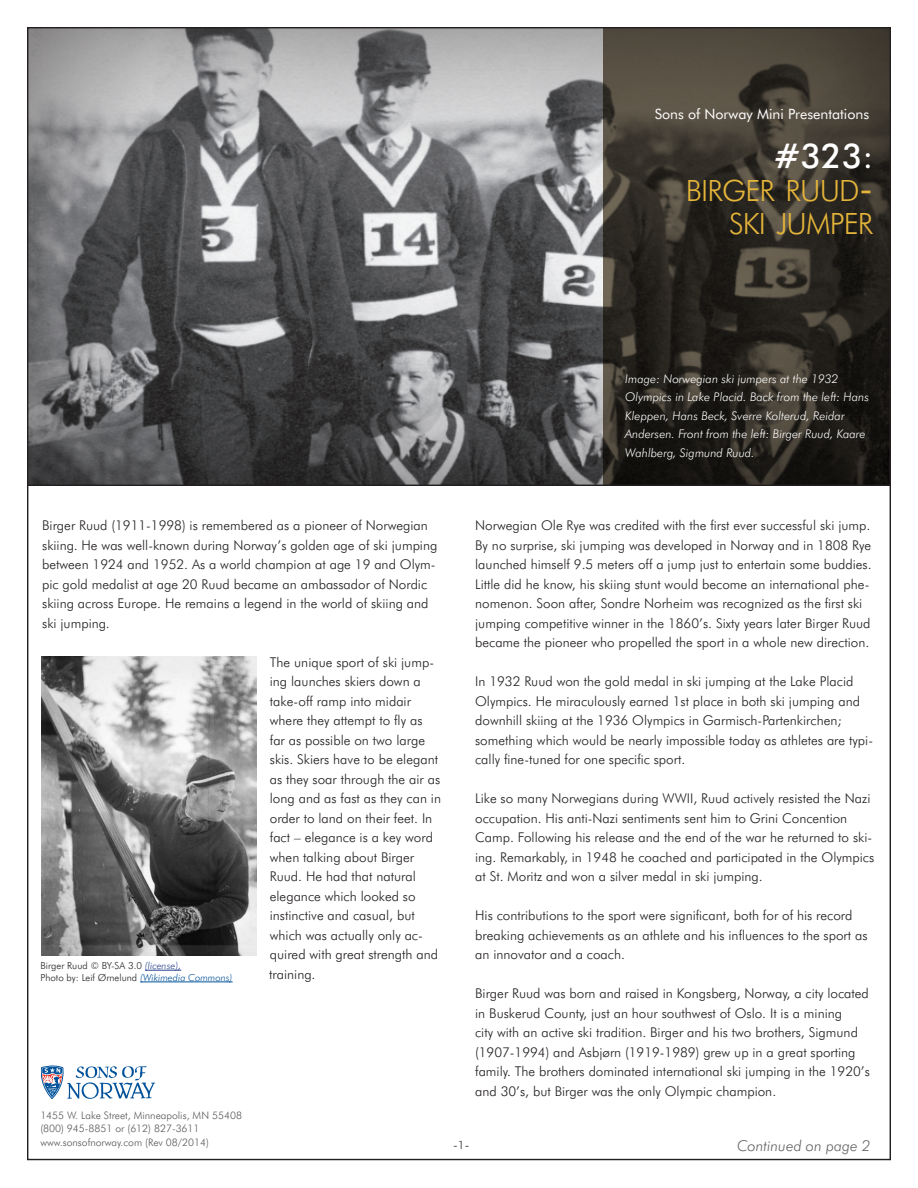
<style>
.page{position:relative;width:918px;height:1188px;background:#fff}
.page>*{position:absolute;margin:0;border:0;box-sizing:border-box;transform-origin:0 0}
.t1{font:500 34.2px "Futura BT";color:#fff}
.t2{font:300 29.4px "Futura BT";letter-spacing:-.03em;color:#e5b53a}
.t3{font:italic 300 15px "Futura BT";color:#636366}
.t4{font:14.25px "Futura BT";color:#fff}
.t5{font:300 13.5px/19.5px "Futura BT";color:#231f20}
.t6{font:italic 300 12px/18.5px "Futura BT";color:#fff}
.t7{font:500 11.4px "Futura BT";color:#6c6d70}
.t8{font:300 10.35px "Futura BT";color:#57585a}
.t9{font:300 9.75px/11.7px "Futura BT";color:#231f20}
.s1{font-weight:400}
.s2{font-size:42px}
.s3{font-style:italic;color:#253f8e}
.s4{font-style:italic;color:#01529a}
</style>
<div class="page">
<div style="left:27px;top:27px;width:864px;height:458px;background:#231f20;opacity:.75"></div>
<svg style="left:603px;top:29px;width:286px;height:456px;background:#332f28"></svg>
<svg style="left:41px;top:1066px;width:114px;height:33px"></svg>
<hr style="left:28px;top:485px;width:863px;height:1px;background:#231f20">
<hr style="left:145px;top:970px;width:36px;height:1px;background:#253f8e">
<hr style="left:140px;top:982px;width:93px;height:1px;background:#01529a">
<img style="left:42px;top:657px;width:214px;height:299px">
<p class="t4" style="left:655px;top:105px;width:216px">Sons of Norway Mini Presentations</p>
<p class="t1" style="left:774px;top:135px;width:101px">#323<span class="s1">:</span></p>
<p class="t2" style="left:686px;top:173px;width:189px">BIRGER RUUD<span class="s2">-</span></p>
<p class="t2" style="left:729px;top:205px;width:146px">SKI JUMPER</p>
<p class="t6" style="left:625px;top:369px;width:245px">Image: Norwegian ski jumpers at the 1932<br>Olympics in Lake Placid. Back from the left: Hans Kleppen, Hans Beck, Sverre Kolterud, Reidar Andersen. Front from the left: Birger Ruud, Kaare Wahlberg, Sigmund Ruud.</p>
<p class="t5" style="left:42px;top:516px;width:397px">Birger Ruud (1911-1998) is remembered as a pioneer of Norwegian skiing. He was well-known during Norway’s golden age of ski jumping between 1924 and 1952. As a world champion at age 19 and Olym&shy;pic gold medalist at age 20 Ruud became an ambassador of Nordic skiing across Europe. He remains a legend in the world of skiing and ski jumping.</p>
<p class="t5" style="left:269px;top:652px;width:173px">The unique sport of ski jump&shy;ing launches skiers down a take-off ramp into midair where they attempt to fly as<br>far as possible on two large skis. Skiers have to be elegant as they soar through the air as long and as fast as they can in order to land on their feet. In fact – elegance is a key word when talking about Birger<br>Ruud. He had that natural elegance which looked so instinctive and casual, but which was actually only ac&shy;quired with great strength and training.</p>
<p class="t9" style="left:41px;top:960px;width:194px">Birger Ruud © BY-SA 3.0 <span class="s3">(license),<br></span>Photo by: Leif Ørnelund <span class="s4">(Wikimedia Commons)</span></p>
<p class="t8" style="left:40px;top:1109px;width:203px">1455 W. Lake Street, Minneapolis, MN 55408</p>
<p class="t8" style="left:40px;top:1122px;width:161px">(800) 945-8851 or (612) 827-3611</p>
<p class="t8" style="left:40px;top:1136px;width:170px">www.sonsofnorway.com (Rev 08/2014)</p>
<p class="t5" style="left:475px;top:516px;width:398px">Norwegian Ole Rye was credited with the first ever successful ski jump.<br>By no surprise, ski jumping was developed in Norway and in 1808 Rye launched himself 9.5 meters off a jump just to entertain some buddies.<br>Little did he know, his skiing stunt would become an international phe&shy;nomenon. Soon after, Sondre Norheim was recognized as the first ski jumping competitive winner in the 1860’s. Sixty years later Birger Ruud became the pioneer who propelled the sport in a whole new direction.</p>
<p class="t5" style="left:475px;top:672px;width:399px">In 1932 Ruud won the gold medal in ski jumping at the Lake Placid Olympics. He miraculously earned 1st place in both ski jumping and downhill skiing at the 1936 Olympics in Garmisch-Partenkirchen; something which would be nearly impossible today as athletes are typi&shy;cally fine-tuned for one specific sport.</p>
<p class="t5" style="left:475px;top:789px;width:401px">Like so many Norwegians during WWII, Ruud actively resisted the Nazi occupation. His anti-Nazi sentiments sent him to Grini Concention Camp. Following his release and the end of the war he returned to ski&shy;ing. Remarkably, in 1948 he coached and participated in the Olympics at St. Moritz and won a silver medal in ski jumping.</p>
<p class="t5" style="left:475px;top:906px;width:394px">His contributions to the sport were significant, both for of his record breaking achievements as an athlete and his influences to the sport as an innovator and a coach.</p>
<p class="t5" style="left:475px;top:984px;width:396px">Birger Ruud was born and raised in Kongsberg, Norway, a city located in Buskerud County, just an hour southwest of Oslo. It is a mining<br>city with an active ski tradition. Birger and his two brothers, Sigmund (1907-1994) and Asbjørn (1919-1989) grew up in a great sporting family. The brothers dominated international ski jumping in the 1920’s and 30’s, but Birger was the only Olympic champion.</p>
<p class="t7" style="left:453px;top:1138px;width:18px">-1-</p>
<p class="t3" style="left:737px;top:1137px;width:135px">Continued on page 2</p>
</div>
